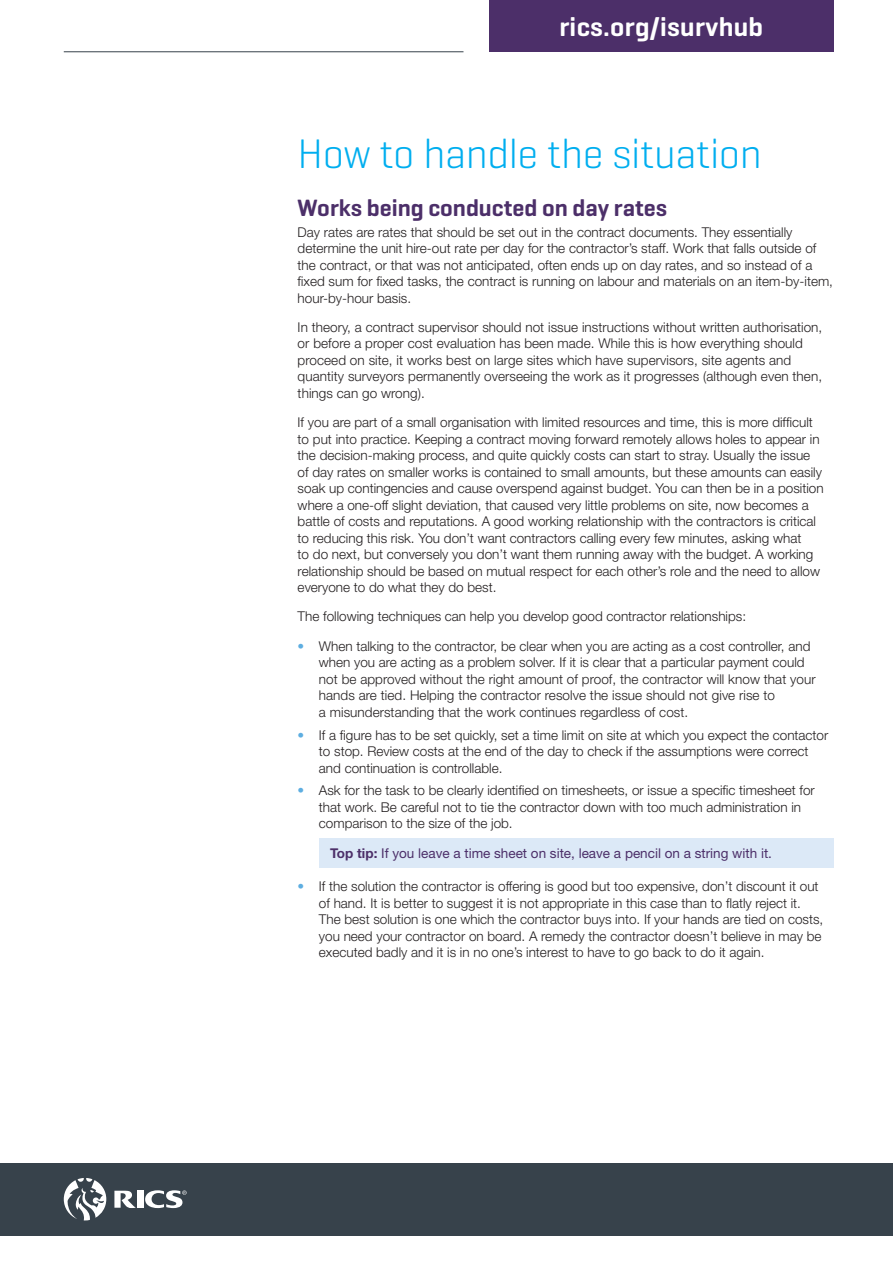
<style>
.page{position:relative;width:893px;height:1263px;background:#fff}
.page>*{position:absolute;margin:0;border:0;box-sizing:border-box;transform-origin:0 0}
.t1{font:300 42px "Geogrotesque";letter-spacing:-.01em;color:#00aeef}
.t2{font:600 27px "Geogrotesque";letter-spacing:.01em;color:#fff}
.t3{font:600 24px "Geogrotesque";color:#4c2f69}
.t4{font:300 13.5px/16.5px "Helvetica Neue LT";color:#231f20}
.t5{font:13.5px "Helvetica Neue LT";color:#4c2f69}
.s1{color:#5eaee1}
.s2{font-weight:700}
</style>
<div class="page">
<div style="left:489px;top:0;width:344px;height:51px;background:#4c2f69"></div>
<hr style="left:64px;top:51px;width:399px;height:1px;background:#37424b">
<div style="left:0;top:1163px;width:893px;height:72px;background:#37424b"></div>
<svg style="left:64px;top:1178px;width:42px;height:42px"></svg>
<svg style="left:145px;top:1190px;width:42px;height:18px"></svg>
<svg style="left:114px;top:1191px;width:22px;height:17px"></svg>
<div style="left:137px;top:1191px;width:6px;height:17px;background:#fff"></div>
<div style="left:319px;top:838px;width:514px;height:29px;background:#dce9f7"></div>
<h2 class="t2" style="left:559px;top:14px;width:205px">rics.org/isurvhub</h2>
<h1 class="t1" style="left:298px;top:129px;width:466px">How to handle the situation</h1>
<h3 class="t3" style="left:298px;top:197px;width:371px">Works being conducted on day rates</h3>
<p class="t4" style="left:298px;top:225px;width:537px">Day rates are rates that should be set out in the contract documents. They essentially determine the unit hire-out rate per day for the contractor’s staff. Work that falls outside of the contract, or that was not anticipated, often ends up on day rates, and so instead of a fixed sum for fixed tasks, the contract is running on labour and materials on an item-by-item, hour-by-hour basis.</p>
<p class="t4" style="left:298px;top:320px;width:526px">In theory, a contract supervisor should not issue instructions without written authorisation, or before a proper cost evaluation has been made. While this is how everything should proceed on site, it works best on large sites which have supervisors, site agents and quantity surveyors permanently overseeing the work as it progresses (although even then, things can go wrong).</p>
<p class="t4" style="left:298px;top:416px;width:527px">If you are part of a small organisation with limited resources and time, this is more difficult to put into practice. Keeping a contract moving forward remotely allows holes to appear in the decision-making process, and quite quickly costs can start to stray. Usually the issue of day rates on smaller works is contained to small amounts, but these amounts can easily soak up contingencies and cause overspend against budget. You can then be in a position where a one-off slight deviation, that caused very little problems on site, now becomes a battle of costs and reputations. A good working relationship with the contractors is critical to reducing this risk. You don’t want contractors calling every few minutes, asking what<br>to do next, but conversely you don’t want them running away with the budget. A working relationship should be based on mutual respect for each other’s role and the need to allow everyone to do what they do best.</p>
<p class="t4" style="left:298px;top:610px;width:450px">The following techniques can help you develop good contractor relationships:</p>
<p class="t4" style="left:319px;top:639px;width:498px;text-indent:-21px"><span class="s1">•</span> When talking to the contractor, be clear when you are acting as a cost controller, and when you are acting as a problem solver. If it is clear that a particular payment could not be approved without the right amount of proof, the contractor will know that your hands are tied. Helping the contractor resolve the issue should not give rise to<br>a misunderstanding that the work continues regardless of cost.</p>
<p class="t4" style="left:319px;top:728px;width:511px;text-indent:-21px"><span class="s1">•</span> If a figure has to be set quickly, set a time limit on site at which you expect the contactor to stop. Review costs at the end of the day to check if the assumptions were correct and continuation is controllable.</p>
<p class="t4" style="left:319px;top:784px;width:497px;text-indent:-21px"><span class="s1">•</span> Ask for the task to be clearly identified on timesheets, or issue a specific timesheet for that work. Be careful not to tie the contractor down with too much administration in comparison to the size of the job.</p>
<p class="t5" style="left:330px;top:848px;width:443px"><span class="s2">Top tip:</span> If you leave a time sheet on site, leave a pencil on a string with it.</p>
<p class="t4" style="left:319px;top:880px;width:506px;text-indent:-21px"><span class="s1">•</span> If the solution the contractor is offering is good but too expensive, don’t discount it out of hand. It is better to suggest it is not appropriate in this case than to flatly reject it.<br>The best solution is one which the contractor buys into. If your hands are tied on costs, you need your contractor on board. A remedy the contractor doesn’t believe in may be executed badly and it is in no one’s interest to have to go back to do it again.</p>
</div>
